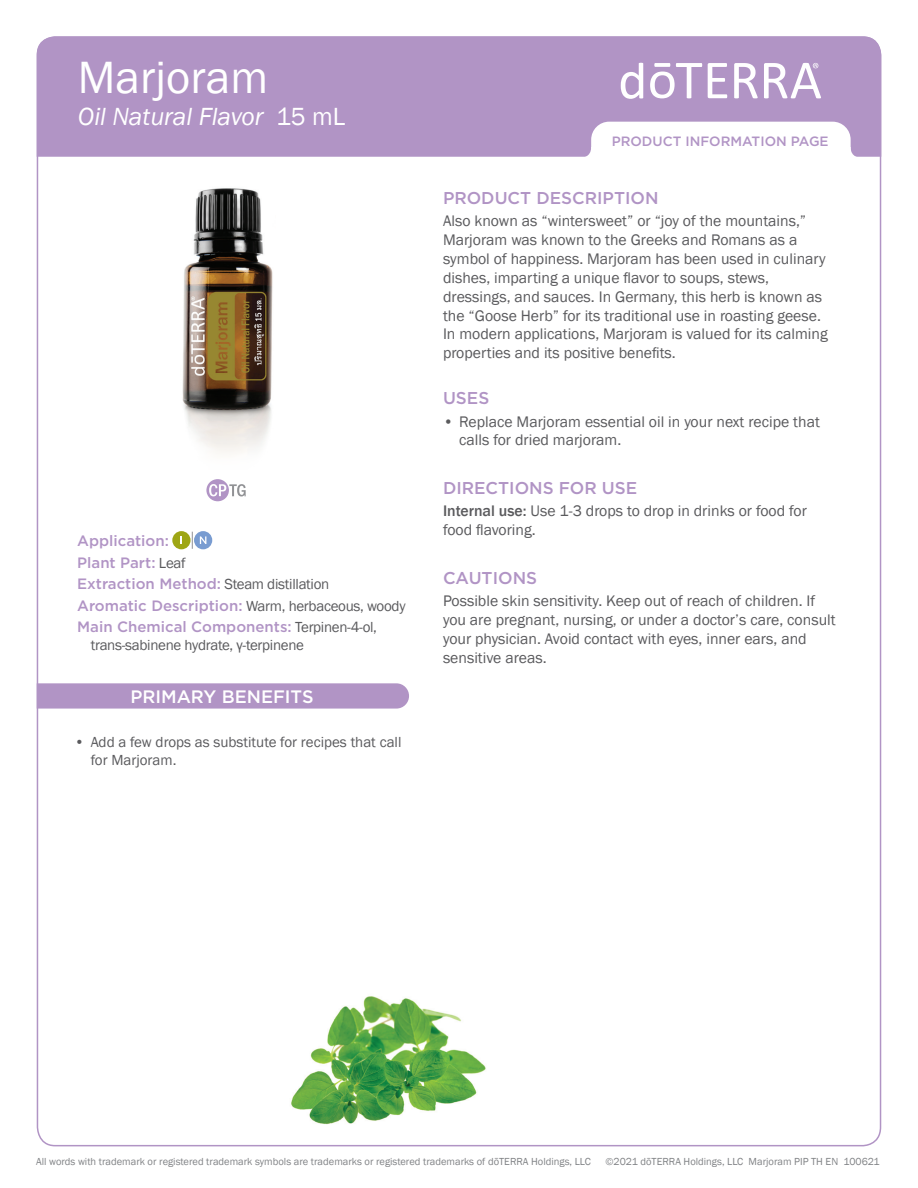
<style>
.page{position:relative;width:918px;height:1188px;background:#fff}
.page>*{position:absolute;margin:0;border:0;box-sizing:border-box;transform-origin:0 0}
.t1{font:46.5px "Franklin Gothic";color:#fff}
.t2{font:italic 25.5px "Franklin Gothic";color:#fff}
.t3{font:500 18px "Gotham";color:#fff}
.t4{font:500 17.1px "Gotham";color:#b194c5}
.t5{font:15.75px/18.9px "Franklin Gothic";color:#5a5a5d}
.t6{font:500 15px/21.5px "Gotham";color:#b194c5}
.t7{font:15px "Franklin Gothic";letter-spacing:-.02em;color:#5a5a5d}
.t8{font:15px/18px "Franklin Gothic";color:#5a5a5d}
.t9{font:500 13.5px "Gotham";color:#b194c5}
.t10{font:10.5px "Franklin Gothic";color:#808285}
.s1{font-style:normal}
.s2{font-family:"Franklin Gothic";font-weight:400;color:#5a5a5d}
.s3{font-family:"Gotham";font-weight:500;color:#b194c5}
.s4{font-weight:500}
</style>
<div class="page">
<div style="left:37px;top:36px;width:844px;height:121px;background:#b194c5"></div>
<svg style="left:734px;top:63px;width:24px;height:35px"></svg>
<svg style="left:708px;top:63px;width:19px;height:35px"></svg>
<svg style="left:650px;top:63px;width:52px;height:35px"></svg>
<svg style="left:621px;top:63px;width:22px;height:36px"></svg>
<svg style="left:764px;top:63px;width:57px;height:35px"></svg>
<svg style="left:581px;top:122px;width:280px;height:35px"></svg>
<img style="left:182px;top:188px;width:91px;height:265px">
<img style="left:291px;top:996px;width:195px;height:129px">
<svg style="left:192px;top:532px;width:1px;height:17px"></svg>
<svg style="left:172px;top:531px;width:19px;height:18px"></svg>
<div style="left:194px;top:531px;width:18px;height:18px;background:#799cd1;border-radius:50%"></div>
<svg style="left:200px;top:536px;width:6px;height:8px"></svg>
<svg style="left:37px;top:683px;width:372px;height:26px;background:#b397c7"></svg>
<svg style="left:206px;top:479px;width:40px;height:22px"></svg>
<h1 class="t1" style="left:78px;top:49px;width:192px">Marjoram</h1>
<h2 class="t2" style="left:78px;top:101px;width:269px">Oil Natural Flavor <span class="s1">15 mL</span></h2>
<p class="t6" style="left:77px;top:530px;width:254px">Application:<br>Plant Part: <span class="s2">Leaf<br></span>Extraction Method: <span class="s2">Steam distillation</span></p>
<p class="t7" style="left:77px;top:596px;width:330px"><span class="s3">Aromatic Description:</span> Warm, herbaceous, woody</p>
<p class="t6" style="left:77px;top:616px;width:301px">Main Chemical Components: <span class="s2">Terpinen-4-ol,</span></p>
<p class="t7" style="left:91px;top:636px;width:215px">trans-sabinene hydrate, γ-terpinene</p>
<p class="t3" style="left:130px;top:685px;width:185px">PRIMARY BENEFITS</p>
<p class="t8" style="left:91px;top:733px;width:312px;text-indent:-16px">• Add a few drops as substitute for recipes that call for Marjoram.</p>
<p class="t9" style="left:612px;top:132px;width:218px">PRODUCT INFORMATION PAGE</p>
<p class="t4" style="left:443px;top:187px;width:217px">PRODUCT DESCRIPTION</p>
<p class="t5" style="left:443px;top:212px;width:386px">Also known as “wintersweet” or “joy of the mountains,” Marjoram was known to the Greeks and Romans as a symbol of happiness. Marjoram has been used in culinary dishes, imparting a unique flavor to soups, stews, dressings, and sauces. In Germany, this herb is known as the “Goose Herb” for its traditional use in roasting geese.<br>In modern applications, Marjoram is valued for its calming properties and its positive benefits.</p>
<p class="t4" style="left:443px;top:387px;width:48px">USES</p>
<p class="t5" style="left:459px;top:412px;width:362px;text-indent:-16px">• Replace Marjoram essential oil in your next recipe that calls for dried marjoram.</p>
<p class="t4" style="left:443px;top:477px;width:196px">DIRECTIONS FOR USE</p>
<p class="t5" style="left:443px;top:502px;width:365px"><span class="s4">Internal use:</span> Use 1-3 drops to drop in drinks or food for food flavoring.</p>
<p class="t4" style="left:443px;top:567px;width:96px">CAUTIONS</p>
<p class="t5" style="left:443px;top:592px;width:394px">Possible skin sensitivity. Keep out of reach of children. If you are pregnant, nursing, or under a doctor’s care, consult your physician. Avoid contact with eyes, inner ears, and sensitive areas.</p>
<p class="t10" style="left:36px;top:1155px;width:556px">All words with trademark or registered trademark symbols are trademarks or registered trademarks of dōTERRA Holdings, LLC</p>
<p class="t10" style="left:606px;top:1155px;width:276px">©2021 dōTERRA Holdings, LLC Marjoram PIP TH EN 100621</p>
</div>
